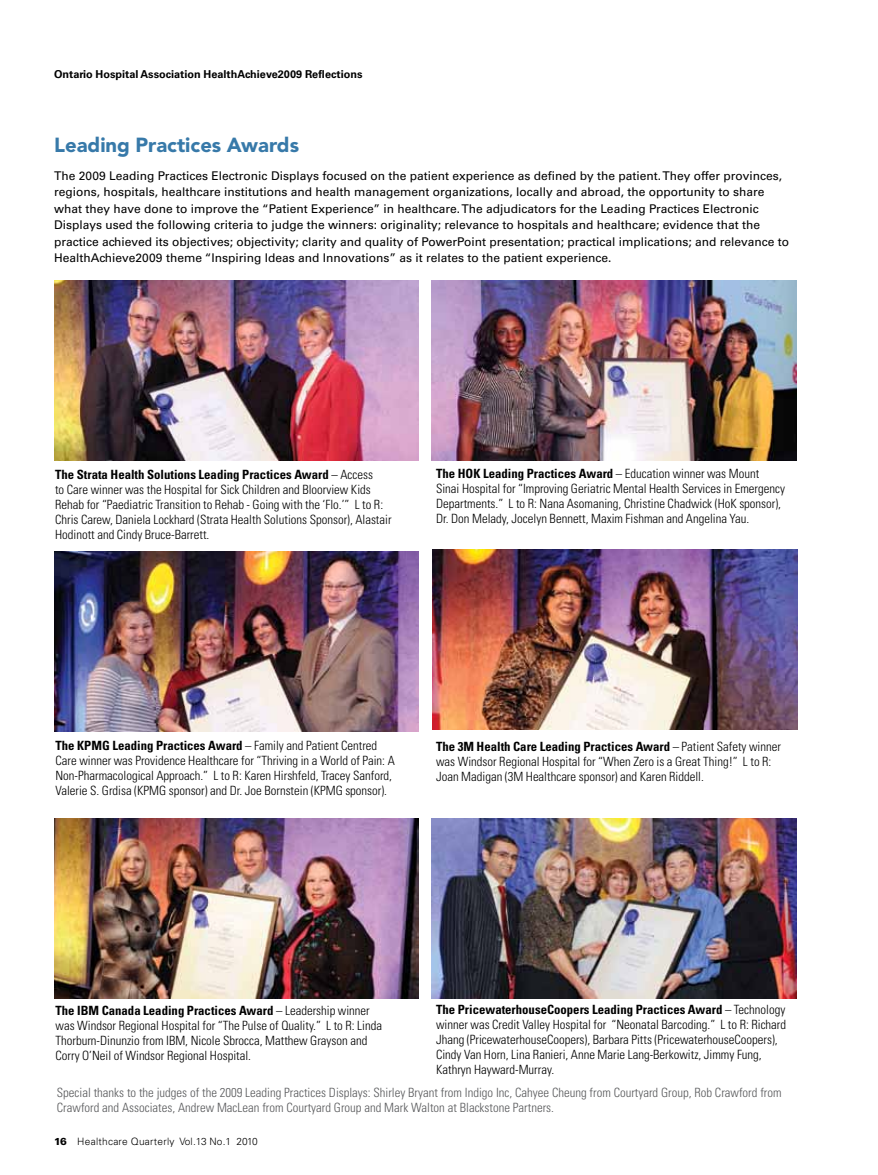
<style>
.page{position:relative;width:878px;height:1175px;background:#fff}
.page>*{position:absolute;margin:0;border:0;box-sizing:border-box;transform-origin:0 0}
.t1{font:900 20.25px "Avenir";color:#3779a9}
.t2{font:300 condensed 12.75px/15px "Univers";color:#000}
.t3{font:300 condensed 12.75px/15px "Univers";color:#58595b}
.t4{font:12px/16.5px "Univers";color:#000}
.t5{font:700 10.8px "Univers";color:#000}
.t6{font:300 10.2px "Univers";letter-spacing:.025em;color:#000}
.s1{font-weight:700}
.s2{font-weight:900}
</style>
<div class="page">
<img style="left:54px;top:280px;width:365px;height:180px">
<img style="left:54px;top:551px;width:365px;height:180px">
<img style="left:433px;top:549px;width:364px;height:180px">
<img style="left:54px;top:819px;width:365px;height:180px">
<img style="left:431px;top:819px;width:365px;height:180px">
<img style="left:431px;top:280px;width:365px;height:180px">
<p class="t5" style="left:54px;top:68px;width:310px">Ontario Hospital Association HealthAchieve2009 Reflections</p>
<h1 class="t1" style="left:54px;top:133px;width:246px">Leading Practices Awards</h1>
<p class="t4" style="left:54px;top:167px;width:736px">The 2009 Leading Practices Electronic Displays focused on the patient experience as defined by the patient. They offer provinces, regions, hospitals, healthcare institutions and health management organizations, locally and abroad, the opportunity to share what they have done to improve the “Patient Experience” in healthcare. The adjudicators for the Leading Practices Electronic Displays used the following criteria to judge the winners: originality; relevance to hospitals and healthcare; evidence that the practice achieved its objectives; objectivity; clarity and quality of PowerPoint presentation; practical implications; and relevance to HealthAchieve2009 theme “I nspiring Ideas and I nnovations” as it relates to the patient experience.</p>
<p class="t2" style="left:55px;top:467px;width:338px"><span class="s1">The Strata Health Solutions Leading Practices Award</span> – Access<br>to Care winner was the Hospital for Sick Children and Bloorview Kids Rehab for “Paediatric Transition to Rehab - Going with the ‘Flo.’” L to R:<br>Chris Carew, Daniela Lockhard (Strata Health Solutions Sponsor), Alastair Hodinott and Cindy Bruce-Barrett.</p>
<p class="t2" style="left:436px;top:466px;width:350px"><span class="s1">The HOK Leading Practices Award</span> – Education winner was Mount Sinai Hospital for “Improving Geriatric Mental Health Services in Emergency Departments.” L to R: Nana Asomaning, Christine Chadwick (HoK sponsor), Dr. Don Melady, Jocelyn Bennett, Maxim Fishman and Angelina Yau.</p>
<p class="t2" style="left:56px;top:738px;width:341px"><span class="s1">The KPMG Leading Practices Award</span> – Family and Patient Centred Care winner was Providence Healthcare for “Thriving in a World of Pain: A Non-Pharmacological Approach.” L to R: Karen Hirshfeld, Tracey Sanford, Valerie S. Grdisa (KPMG sponsor) and Dr. Joe Bornstein (KPMG sponsor).</p>
<p class="t2" style="left:436px;top:738px;width:346px"><span class="s1">The 3M Health Care Leading Practices Award</span> – Patient Safety winner was Windsor Regional Hospital for “When Zero is a Great Thing!” L to R:<br>Joan Madigan (3M Healthcare sponsor) and Karen Riddell.</p>
<p class="t2" style="left:56px;top:1003px;width:328px"><span class="s1">The IBM Canada Leading Practices Award</span> – Leadership winner was Windsor Regional Hospital for “The Pulse of Quality.” L to R: Linda Thorburn-Dinunzio from IBM, Nicole Sbrocca, Matthew Grayson and Corry O’Neil of Windsor Regional Hospital.</p>
<p class="t2" style="left:436px;top:1002px;width:351px"><span class="s1">The PricewaterhouseCoopers Leading Practices Award</span> – Technology winner was Credit Valley Hospital for “Neonatal Barcoding.” L to R: Richard Jhang (PricewaterhouseCoopers), Barbara Pitts (PricewaterhouseCoopers), Cindy Van Horn, Lina Ranieri, Anne Marie Lang-Berkowitz, Jimmy Fung, Kathryn Hayward-Murray.</p>
<p class="t3" style="left:57px;top:1084px;width:726px">Special thanks to the judges of the 2009 Leading Practices Displays: Shirley Bryant from Indigo Inc, Cahyee Cheung from Courtyard Group, Rob Crawford from<br>Crawford and Associates, Andrew MacLean from Courtyard Group and Mark Walton at Blackstone Partners.</p>
<p class="t6" style="left:54px;top:1134px;width:205px"><span class="s2">16</span> Healthcare Quarterly Vol.13 No.1 2010</p>
</div>
